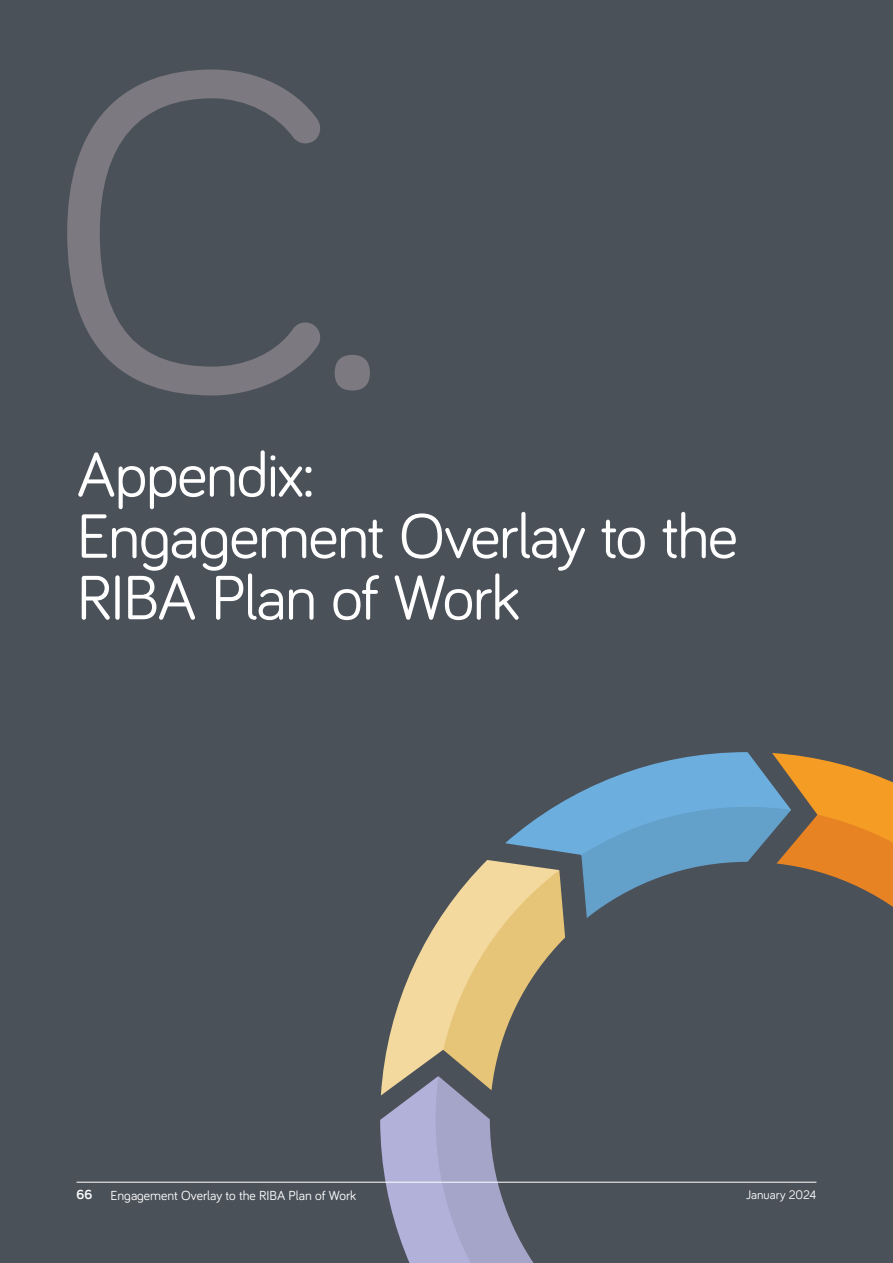
<style>
.page{position:relative;width:893px;height:1263px;background:#4b5159}
.page>*{position:absolute;margin:0;border:0;box-sizing:border-box;transform-origin:0 0}
.t1{font:465px "Bariol";color:#7c7a80}
.t2{font:64.5px/61.5px "Bariol";letter-spacing:-.025em;color:#fff}
.running_head{font:13.5px "Bariol";color:#fff}
.running_head-2{font:700 13.5px "Bariol";color:#fff}
.running_head-3{font:12.75px "Bariol";color:#fff}
.s1{font-size:375px}
</style>
<div class="page">
<svg style="left:380px;top:752px;width:513px;height:511px"></svg>
<hr style="left:77px;top:1182px;width:739px;height:1px;background:#fff">
<p class="t1" style="left:47px;top:-83px;width:337px">C<span class="s1">.</span></p>
<p class="t2" style="left:77px;top:441px;width:663px">Appendix:<br>Engagement Overlay to the<br>RIBA Plan of Work</p>
<p class="running_head-2" style="left:77px;top:1185px;width:17px">66</p>
<p class="running_head" style="left:111px;top:1186px;width:247px">Engagement Overlay to the RIBA Plan of Work</p>
<p class="running_head-3" style="left:746px;top:1186px;width:72px">January 2024</p>
</div>
